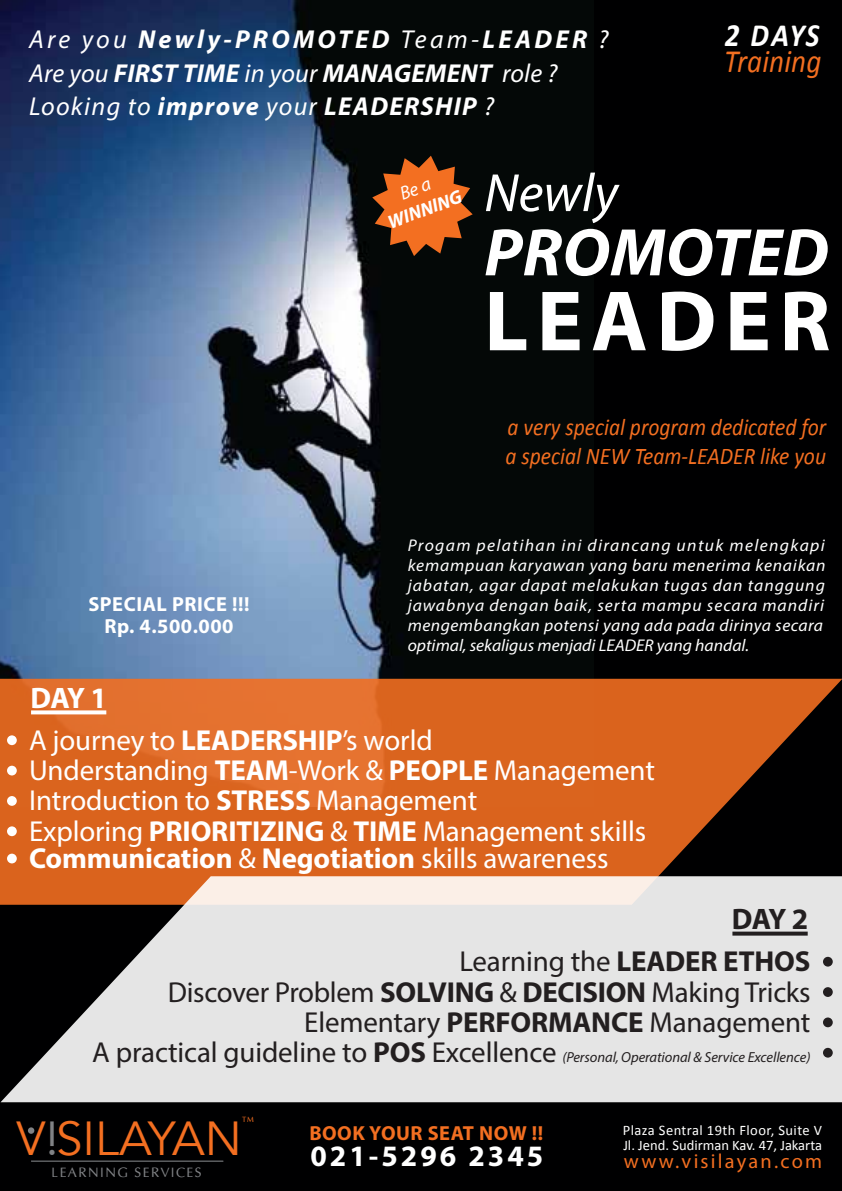
<style>
.page{position:relative;width:842px;height:1191px;background:#000001}
.page>*{position:absolute;margin:0;border:0;box-sizing:border-box;transform-origin:0 0}
.t1{font:700 86.4px "Myriad Pro";letter-spacing:.095em;color:#fff}
.t2{font:italic 700 67.8px "Myriad Pro";color:#fff}
.t3{font:italic 54.2px "Myriad Pro";color:#fff}
.t4{font:47.6px "Avenir LT";color:#f36f21}
.t5{font:italic 32.6px "Calibri";letter-spacing:.005em;color:#f36f21;scale:.9 1}
.t6{font:italic 700 32.6px "Calibri";color:#fff;scale:.9 1}
.t7{font:700 29.6px "Myriad Pro";letter-spacing:.1em;color:#fff}
.t8{font:700 29.6px "Myriad Pro";color:#231f20}
.t9{font:29px/30.4px "Myriad Pro";letter-spacing:-.005em;color:#fff}
.t10{font:29px/30.4px "Myriad Pro";letter-spacing:-.005em;color:#231f20;text-align:right}
.t11{font:700 29px "Myriad Pro";letter-spacing:-.005em;color:#fff}
.t12{font:italic 700 26px/33.6px "Myriad Pro";letter-spacing:.05em;color:#fff}
.t13{font:italic 24px/28.8px "Calibri";color:#f36f21;scale:.9 1}
.t14{font:700 20.4px/21.8px "Myriad Pro";letter-spacing:.025em;color:#fff;text-align:center}
.t15{font:20.4px "Myriad Pro";letter-spacing:.11em;color:#f36f21}
.t16{font:700 20.4px "Myriad Pro";letter-spacing:.025em;color:#f36f21}
.t17{font:italic 700 19px "Myriad Pro";color:#fff}
.t18{font:italic 17px/20px "Myriad Pro";letter-spacing:.045em;color:#fff}
.t19{font:italic 14.6px "Myriad Pro";letter-spacing:-.005em;color:#231f20}
.t20{font:14.6px/14.8px "Calibri";letter-spacing:.005em;color:#fff}
.t21{font:13.6px "Optima";letter-spacing:.105em;color:#808285}
.t22{font:7.6px "Optima";color:#f36f21}
.s1{font-weight:400}
.s2{font-weight:700}
.s3{font-style:normal;font-size:29px}
.s4{font-weight:700;font-style:normal;font-size:29px}
.s5{color:#808285}
</style>
<div class="page">
<img style="left:0;top:0;width:593px;height:679px">
<svg style="left:28px;top:1127px;width:6px;height:6px"></svg>
<hr style="left:31px;top:1160px;width:192px;height:1px;background:#808285">
<svg style="left:0;top:679px;width:842px;height:225px;background:#c45b1d"></svg>
<div style="left:7px;top:735px;width:10px;height:10px;background:#fff;border-radius:50%"></div>
<div style="left:7px;top:765px;width:10px;height:10px;background:#fff;border-radius:50%"></div>
<div style="left:7px;top:796px;width:10px;height:10px;background:#fff;border-radius:50%"></div>
<div style="left:7px;top:826px;width:10px;height:10px;background:#fff;border-radius:50%"></div>
<div style="left:7px;top:853px;width:10px;height:10px;background:#fff;border-radius:50%"></div>
<svg style="left:31px;top:710px;width:75px;height:4px"></svg>
<svg style="left:1px;top:876px;width:841px;height:226px;background:#cfcbc8"></svg>
<div style="left:823px;top:956px;width:10px;height:10px;background:#231f20;border-radius:50%"></div>
<div style="left:823px;top:987px;width:10px;height:10px;background:#231f20;border-radius:50%"></div>
<div style="left:823px;top:1017px;width:10px;height:10px;background:#231f20;border-radius:50%"></div>
<div style="left:823px;top:1047px;width:10px;height:10px;background:#231f20;border-radius:50%"></div>
<svg style="left:732px;top:931px;width:76px;height:4px"></svg>
<svg style="left:372px;top:156px;width:101px;height:100px"></svg>
<h3 class="t12" style="left:29px;top:22px;width:581px"><span class="s1">Are you</span> Newly-PROMOTED <span class="s1">Team-</span>LEADER <span class="s1">?<br>Are you</span> FIRST TIME <span class="s1">in your</span> MANAGEMENT <span class="s1">role ?<br>Looking to</span> improve <span class="s1">your</span> LEADERSHIP <span class="s1">?</span></h3>
<h3 class="t6" style="left:725px;top:14px;width:106px">2 DAYS</h3>
<h3 class="t5" style="left:724px;top:38px;width:109px">Training</h3>
<p class="t14" style="left:88px;top:592px;width:163px">SPECIAL PRICE !!!<br>Rp. 4.500.000</p>
<h3 class="t7" style="left:30px;top:678px;width:78px">DAY 1</h3>
<p class="t17" style="left:384px;top:211px;width:79px;rotate:-20deg">WINNING</p>
<h3 class="t3" style="left:484px;top:159px;width:135px">Newly</h3>
<h2 class="t2" style="left:484px;top:208px;width:346px">PROMOTED</h2>
<h1 class="t1" style="left:484px;top:265px;width:348px">LEADER</h1>
<h3 class="t13" style="left:505px;top:411px;width:358px">a very special program dedicated for a special NEW Team-LEADER like you</h3>
<p class="t18" style="left:408px;top:535px;width:419px">Progam pelatihan ini dirancang untuk melengkapi kemampuan karyawan yang baru menerima kenaikan jabatan, agar dapat melakukan tugas dan tanggung jawabnya dengan baik, serta mampu secara mandiri mengembangkan potensi yang ada pada dirinya secara optimal, sekaligus menjadi LEADER yang handal.</p>
<h3 class="t9" style="left:29px;top:724px;width:627px">A journey to <span class="s2">LEADERSHIP</span>’s world<br>Understanding <span class="s2">TEAM</span>-Work &amp; <span class="s2">PEOPLE</span> Management Introduction to <span class="s2">STRESS</span> Management<br>Exploring <span class="s2">PRIORITIZING</span> &amp; <span class="s2">TIME</span> Management skills</h3>
<h3 class="t11" style="left:29px;top:839px;width:581px">Communication <span class="s1">&amp;</span> Negotiation <span class="s1">skills awareness</span></h3>
<h3 class="t8" style="left:732px;top:899px;width:78px">DAY 2</h3>
<h3 class="t10" style="left:168px;top:945px;width:644px">Learning the <span class="s2">LEADER ETHOS<br></span>Discover Problem <span class="s2">SOLVING</span> &amp; <span class="s2">DECISION</span> Making Tricks<br>Elementary <span class="s2">PERFORMANCE</span> Management</h3>
<p class="t19" style="left:92px;top:1048px;width:720px"><span class="s3">A practical guideline to</span> <span class="s4">POS</span> <span class="s3">Excellence</span> (Personal, Operational &amp; Service Excellence)</p>
<p class="t22" style="left:242px;top:1114px;width:13px">TM</p>
<h3 class="t4" style="left:17px;top:1110px;width:227px">V<span class="s5">!</span>SILAYAN</h3>
<p class="t21" style="left:51px;top:1163px;width:152px">LEARNING SERVICES</p>
<p class="t16" style="left:309px;top:1119px;width:235px">BOOK YOUR SEAT NOW !!</p>
<h3 class="t7" style="left:310px;top:1136px;width:234px">021-5296 2345</h3>
<p class="t20" style="left:623px;top:1123px;width:201px">Plaza Sentral 19th Floor, Suite V<br>Jl. Jend. Sudirman Kav. 47, Jakarta</p>
<p class="t15" style="left:624px;top:1148px;width:200px">www.visilayan.com</p>
</div>
